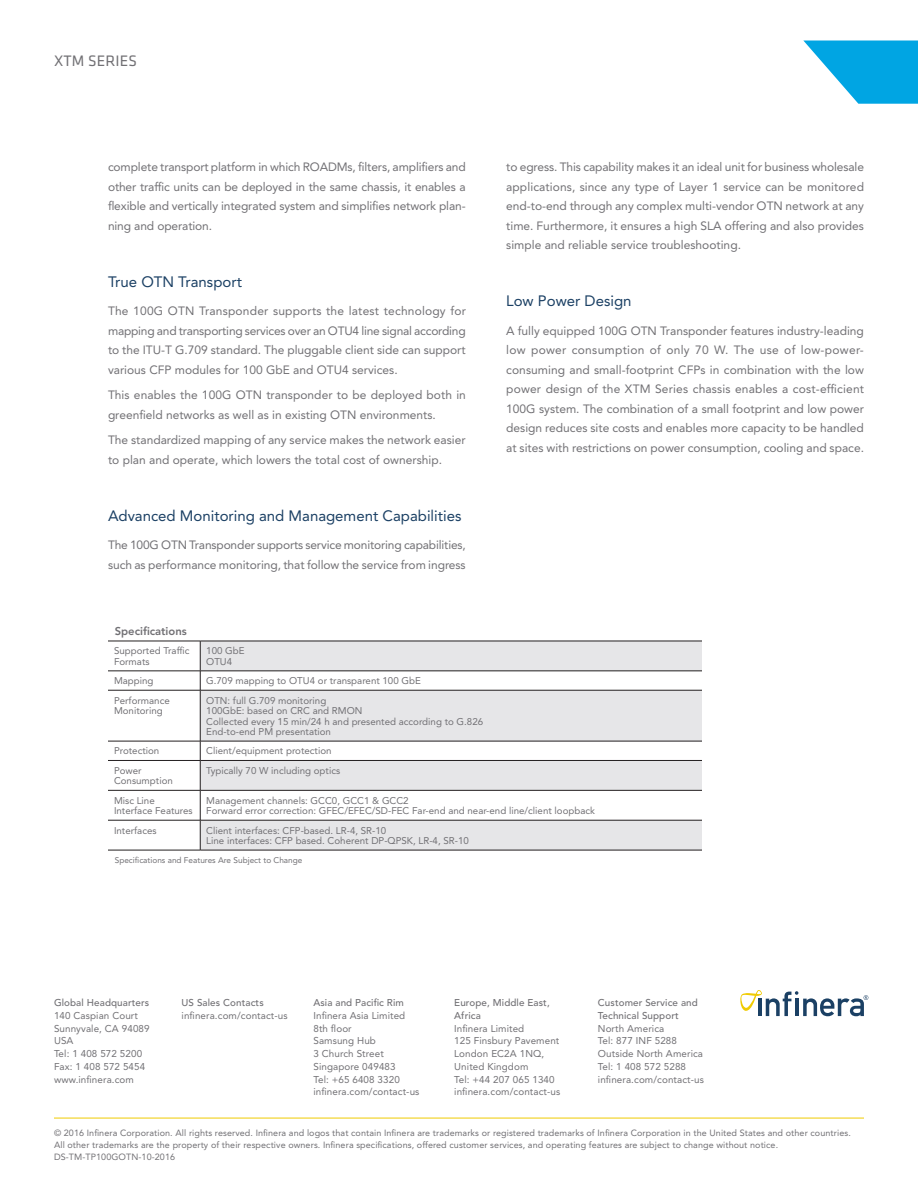
<style>
.page{position:relative;width:918px;height:1188px;background:#fff}
.page>*{position:absolute;margin:0;border:0;box-sizing:border-box;transform-origin:0 0}
.Secondary_Page_Heade{font:15.75px "Klavika";letter-spacing:.01em;color:#717074}
.Subhead{font:15px "Avenir LT Std";color:#1b4064}
.Text{font:12px/19.5px "Avenir LT Std";color:#717074;text-align:justify}
.Table_Chart{font:800 11.25px "Avenir LT Std";color:#717074}
.CorpAddress{font:9.9px/12.8px "Avenir LT Std";letter-spacing:.01em;color:#717074}
.CorpAddress-2{font:500 9.9px/12.8px "Avenir LT Std";letter-spacing:.01em;color:#717074}
.Table_Chart-2{font:9.75px/10.5px "Avenir LT Std";color:#717074}
.t1{font:9px/12px "Avenir LT Std";letter-spacing:.01em;color:#717074}
.Table_Chart-3{font:8.25px "Avenir LT Std";color:#717074}
.s1{font-weight:500}
.s2{font-weight:400}
</style>
<div class="page">
<svg style="left:803px;top:40px;width:115px;height:64px"></svg>
<svg style="left:740px;top:990px;width:128px;height:26px"></svg>
<hr style="left:54px;top:1118px;width:810px;height:1px;background:#f0cb02">
<svg style="left:201px;top:642px;width:501px;height:208px;fill:#e6e6e8"></svg>
<hr style="left:108px;top:641px;width:92px;height:1px;background:#231f20">
<hr style="left:200px;top:641px;width:502px;height:1px;background:#231f20">
<hr style="left:200px;top:641px;width:1px;height:30px;background:#231f20">
<hr style="left:108px;top:671px;width:92px;height:1px;background:#231f20">
<hr style="left:200px;top:671px;width:502px;height:1px;background:#231f20">
<svg style="left:200px;top:671px;width:1px;height:19px"></svg>
<hr style="left:200px;top:690px;width:502px;height:1px;background:#231f20">
<hr style="left:200px;top:690px;width:1px;height:51px;background:#231f20">
<hr style="left:200px;top:741px;width:502px;height:1px;background:#231f20">
<hr style="left:200px;top:760px;width:502px;height:1px;background:#231f20">
<hr style="left:200px;top:790px;width:502px;height:1px;background:#231f20">
<svg style="left:200px;top:741px;width:1px;height:79px"></svg>
<hr style="left:200px;top:820px;width:502px;height:1px;background:#231f20">
<hr style="left:200px;top:820px;width:1px;height:30px;background:#231f20">
<hr style="left:200px;top:850px;width:502px;height:1px;background:#231f20">
<hr style="left:108px;top:690px;width:92px;height:1px;background:#231f20">
<hr style="left:108px;top:741px;width:92px;height:1px;background:#231f20">
<hr style="left:108px;top:760px;width:92px;height:1px;background:#231f20">
<hr style="left:108px;top:850px;width:92px;height:1px;background:#231f20">
<hr style="left:108px;top:790px;width:92px;height:1px;background:#231f20">
<hr style="left:108px;top:820px;width:92px;height:1px;background:#231f20">
<p class="Secondary_Page_Heade" style="left:54px;top:50px;width:85px">XTM SERIES</p>
<p class="Text" style="left:108px;top:157px;width:359px">complete transport platform in which ROADMs, filters, amplifiers and other traffic units can be deployed in the same chassis, it enables a flexible and vertically integrated system and simplifies network plan&shy;ning and operation.</p>
<p class="Subhead" style="left:108px;top:273px;width:135px">True OTN Transport</p>
<p class="Text" style="left:108px;top:301px;width:359px">The 100G OTN Transponder supports the latest technology for mapping and transporting services over an OTU4 line signal according to the ITU-T G.709 standard. The pluggable client side can support various CFP modules for 100 GbE and OTU4 services.</p>
<p class="Text" style="left:108px;top:385px;width:359px">This enables the 100G OTN transponder to be deployed both in greenfield networks as well as in existing OTN environments.</p>
<p class="Text" style="left:108px;top:430px;width:359px">The standardized mapping of any service makes the network easier to plan and operate, which lowers the total cost of ownership.</p>
<p class="Subhead" style="left:108px;top:507px;width:355px">Advanced Monitoring and Management Capabilities</p>
<p class="Text" style="left:108px;top:535px;width:359px">The 100G OTN Transponder supports service monitoring capabilities, such as performance monitoring, that follow the service from ingress</p>
<p class="Table_Chart" style="left:115px;top:624px;width:74px">Specifications</p>
<p class="Table_Chart-2" style="left:114px;top:646px;width:77px">Supported Traffic<br>Formats</p>
<p class="Table_Chart-2" style="left:206px;top:646px;width:40px">100 GbE</p>
<p class="Table_Chart-2" style="left:206px;top:656px;width:28px">OTU4</p>
<p class="Table_Chart-2" style="left:114px;top:676px;width:41px">Mapping</p>
<p class="Table_Chart-2" style="left:206px;top:676px;width:216px">G.709 mapping to OTU4 or transparent 100 GbE</p>
<p class="Table_Chart-2" style="left:114px;top:695px;width:57px">Performance<br>Monitoring</p>
<p class="Table_Chart-2" style="left:206px;top:695px;width:122px">OTN: full G.709 monitoring</p>
<p class="Table_Chart-2" style="left:206px;top:706px;width:158px">100GbE: based on CRC and RMON</p>
<p class="Table_Chart-2" style="left:206px;top:716px;width:278px">Collected every 15 min/24 h and presented according to G.826</p>
<p class="Table_Chart-2" style="left:206px;top:727px;width:126px">End-to-end PM presentation</p>
<p class="Text" style="left:506px;top:157px;width:359px">to egress. This capability makes it an ideal unit for business wholesale applications, since any type of Layer 1 service can be monitored end-to-end through any complex multi-vendor OTN network at any time. Furthermore, it ensures a high SLA offering and also provides simple and reliable service troubleshooting.</p>
<p class="Subhead" style="left:506px;top:292px;width:127px">Low Power Design</p>
<p class="Text" style="left:506px;top:321px;width:359px">A fully equipped 100G OTN Transponder features industry-leading low power consumption of only 70 W. The use of low-power&shy;consuming and small-footprint CFPs in combination with the low power design of the XTM Series chassis enables a cost-efficient 100G system. The combination of a small footprint and low power design reduces site costs and enables more capacity to be handled at sites with restrictions on power consumption, cooling and space.</p>
<p class="Table_Chart-2" style="left:114px;top:746px;width:47px">Protection</p>
<p class="Table_Chart-2" style="left:206px;top:746px;width:127px">Client/equipment protection</p>
<p class="Table_Chart-2" style="left:114px;top:765px;width:60px">Power<br>Consumption</p>
<p class="Table_Chart-2" style="left:206px;top:765px;width:135px">Typically 70 W including optics</p>
<p class="Table_Chart-2" style="left:114px;top:795px;width:80px">Misc Line<br>Interface Features</p>
<p class="Table_Chart-2" style="left:206px;top:795px;width:204px">Management channels: GCC0, GCC1 &amp; GCC2</p>
<p class="Table_Chart-2" style="left:206px;top:806px;width:390px">Forward error correction: GFEC/EFEC/SD-FEC Far-end and near-end line/client loopback</p>
<p class="Table_Chart-2" style="left:114px;top:825px;width:44px">Interfaces</p>
<p class="Table_Chart-2" style="left:206px;top:825px;width:182px">Client interfaces: CFP-based. LR-4, SR-10</p>
<p class="Table_Chart-2" style="left:206px;top:836px;width:264px">Line interfaces: CFP based. Coherent DP-QPSK, LR-4, SR-10</p>
<p class="Table_Chart-3" style="left:115px;top:855px;width:189px">Specifications and Features Are Subject to Change</p>
<p class="CorpAddress" style="left:54px;top:997px;width:97px"><span class="s1">Global Headquarters<br></span>140 Caspian Court<br>Sunnyvale, CA 94089<br>USA<br>Tel: 1 408 572 5200<br>Fax: 1 408 572 5454 www.infinera.com</p>
<p class="CorpAddress" style="left:182px;top:997px;width:108px"><span class="s1">US Sales Contacts </span>infinera.com/contact-us</p>
<p class="CorpAddress" style="left:313px;top:997px;width:93px"><span class="s1">Asia and Pacific Rim<br></span>Infinera Asia Limited</p>
<p class="CorpAddress" style="left:313px;top:1022px;width:40px">8th floor</p>
<p class="CorpAddress" style="left:313px;top:1035px;width:64px">Samsung Hub</p>
<p class="CorpAddress" style="left:313px;top:1047px;width:72px">3 Church Street</p>
<p class="CorpAddress" style="left:313px;top:1060px;width:84px">Singapore 049483</p>
<p class="CorpAddress" style="left:313px;top:1073px;width:88px">Tel: +65 6408 3320</p>
<p class="CorpAddress" style="left:313px;top:1085px;width:108px">infinera.com/contact-us</p>
<p class="CorpAddress-2" style="left:454px;top:997px;width:97px">Europe, Middle East,<br>Africa<br><span class="s2">Infinera Limited</span></p>
<p class="CorpAddress" style="left:454px;top:1035px;width:107px">125 Finsbury Pavement</p>
<p class="CorpAddress" style="left:454px;top:1047px;width:91px">London EC2A 1NQ,<br>United Kingdom</p>
<p class="CorpAddress" style="left:454px;top:1073px;width:108px">Tel: +44 207 065 1340 infinera.com/contact-us</p>
<p class="CorpAddress" style="left:598px;top:997px;width:108px"><span class="s1">Customer Service and<br>Technical Support<br></span>North America<br>Tel: 877 INF 5288<br>Outside North America<br>Tel: 1 408 572 5288 infinera.com/contact-us</p>
<p class="t1" style="left:54px;top:1127px;width:798px">© 2016 Infinera Corporation. All rights reserved. Infinera and logos that contain Infinera are trademarks or registered trademarks of Infinera Corporation in the United States and other countries.<br>All other trademarks are the property of their respective owners. Infinera specifications, offered customer services, and operating features are subject to change without notice.<br>DS-TM-TP100GOTN-10-2016</p>
</div>
